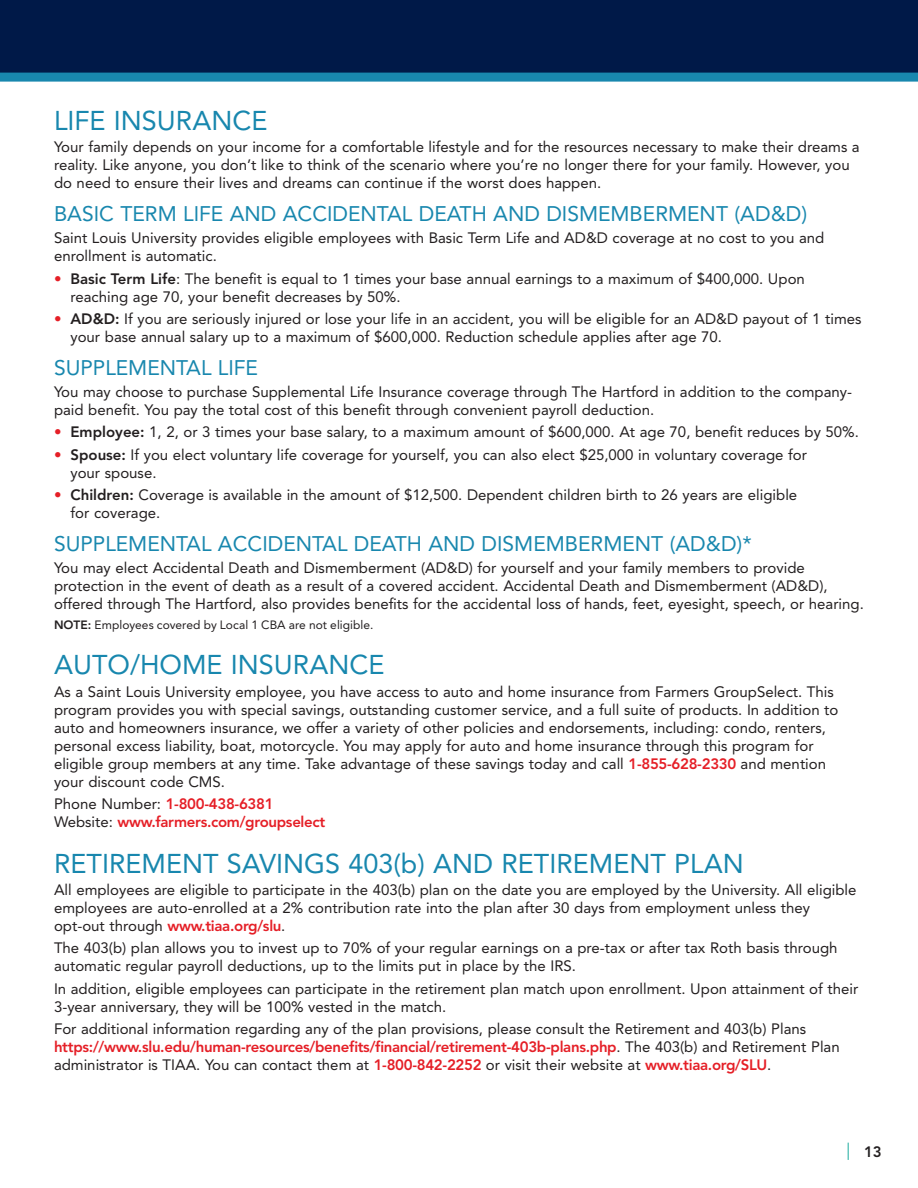
<style>
.page{position:relative;width:918px;height:1188px;background:#fff}
.page>*{position:absolute;margin:0;border:0;box-sizing:border-box;transform-origin:0 0}
.Heading_1{font:27px "Avenir LT Std";color:#1887ae}
.Heading_2{font:21px "Avenir LT Std";color:#1887ae}
.Body_Text{font:15px/18px "Avenir LT Std";color:#231f20}
.Body_Text-2{font:800 15px/18px "Avenir LT Std";letter-spacing:-.02em;color:#e51f27}
.t1{font:800 15px "Avenir LT Std";color:#231f20}
.Footnote{font:12px "Avenir LT Std";letter-spacing:.005em;color:#231f20}
.s1{font-weight:800;color:#e51f27}
.s2{font-weight:800}
.s3{font-weight:400;color:#231f20}
</style>
<div class="page">
<div style="left:0;top:0;width:918px;height:77px;background:#001948"></div>
<div style="left:0;top:73px;width:918px;height:9px;background:#1887ae"></div>
<svg style="left:848px;top:1143px;width:1px;height:17px"></svg>
<p class="Heading_1" style="left:54px;top:105px;width:215px">LIFE INSURANCE</p>
<p class="Body_Text" style="left:54px;top:138px;width:807px">Your family depends on your income for a comfortable lifestyle and for the resources necessary to make their dreams a reality. Like anyone, you don’t like to think of the scenario where you’re no longer there for your family. However, you do need to ensure their lives and dreams can continue if the worst does happen.</p>
<p class="Heading_2" style="left:54px;top:201px;width:755px">BASIC TERM LIFE AND ACCIDENTAL DEATH AND DISMEMBERMENT (AD&amp;D)</p>
<p class="Body_Text" style="left:54px;top:229px;width:772px">Saint Louis University provides eligible employees with Basic Term Life and AD&amp;D coverage at no cost to you and enrollment is automatic.</p>
<p class="Body_Text" style="left:70px;top:269px;width:736px;text-indent:-16px"><span class="s1">•</span> <span class="s2">Basic Term Life</span>: The benefit is equal to 1 times your base annual earnings to a maximum of $400,000. Upon reaching age 70, your benefit decreases by 50%.</p>
<p class="Body_Text" style="left:70px;top:310px;width:793px;text-indent:-16px"><span class="s1">•</span> <span class="s2">AD&amp;D:</span> If you are seriously injured or lose your life in an accident, you will be eligible for an AD&amp;D payout of 1 times your base annual salary up to a maximum of $600,000. Reduction schedule applies after age 70.</p>
<p class="Heading_2" style="left:54px;top:355px;width:206px">SUPPLEMENTAL LIFE</p>
<p class="Body_Text" style="left:54px;top:383px;width:800px">You may choose to purchase Supplemental Life Insurance coverage through The Hartford in addition to the company&shy;paid benefit. You pay the total cost of this benefit through convenient payroll deduction.</p>
<p class="Body_Text" style="left:54px;top:423px;width:806px"><span class="s1">•</span> <span class="s2">Employee:</span> 1, 2, or 3 times your base salary, to a maximum amount of $600,000. At age 70, benefit reduces by 50%.</p>
<p class="Body_Text" style="left:70px;top:446px;width:738px;text-indent:-16px"><span class="s1">•</span> <span class="s2">Spouse:</span> If you elect voluntary life coverage for yourself, you can also elect $25,000 in voluntary coverage for your spouse.</p>
<p class="Body_Text" style="left:70px;top:486px;width:728px;text-indent:-16px"><span class="s1">•</span> <span class="s2">Children:</span> Coverage is available in the amount of $12,500. Dependent children birth to 26 years are eligible for coverage.</p>
<p class="Heading_2" style="left:54px;top:531px;width:699px">SUPPLEMENTAL ACCIDENTAL DEATH AND DISMEMBERMENT (AD&amp;D)*</p>
<p class="Body_Text" style="left:54px;top:559px;width:811px">You may elect Accidental Death and Dismemberment (AD&amp;D) for yourself and your family members to provide protection in the event of death as a result of a covered accident. Accidental Death and Dismemberment (AD&amp;D), offered through The Hartford, also provides benefits for the accidental loss of hands, feet, eyesight, speech, or hearing.</p>
<p class="Footnote" style="left:54px;top:617px;width:321px"><span class="s2">NOTE:</span> Employees covered by Local 1 CBA are not eligible.</p>
<p class="Heading_1" style="left:54px;top:649px;width:332px">AUTO/HOME INSURANCE</p>
<p class="Body_Text" style="left:54px;top:682px;width:786px">As a Saint Louis University employee, you have access to auto and home insurance from Farmers GroupSelect. This program provides you with special savings, outstanding customer service, and a full suite of products. In addition to auto and homeowners insurance, we offer a variety of other policies and endorsements, including: condo, renters, personal excess liability, boat, motorcycle. You may apply for auto and home insurance through this program for eligible group members at any time. Take advantage of these savings today and call <span class="s1">1-855-628-2330</span> and mention your discount code CMS.</p>
<p class="Body_Text-2" style="left:54px;top:795px;width:273px"><span class="s3">Phone Number:</span> 1-800-438-6381<br><span class="s3">Website:</span> www.farmers.com/groupselect</p>
<p class="Heading_1" style="left:54px;top:847px;width:691px">RETIREMENT SAVINGS 403(b) AND RETIREMENT PLAN</p>
<p class="Body_Text" style="left:54px;top:881px;width:804px">All employees are eligible to participate in the 403(b) plan on the date you are employed by the University. All eligible employees are auto-enrolled at a 2% contribution rate into the plan after 30 days from employment unless they opt-out through <span class="s1">www.tiaa.org/slu</span>.</p>
<p class="Body_Text" style="left:54px;top:939px;width:785px">The 403(b) plan allows you to invest up to 70% of your regular earnings on a pre-tax or after tax Roth basis through automatic regular payroll deductions, up to the limits put in place by the IRS.</p>
<p class="Body_Text" style="left:54px;top:979px;width:806px">In addition, eligible employees can participate in the retirement plan match upon enrollment. Upon attainment of their<br>3-year anniversary, they will be 100% vested in the match.</p>
<p class="Body_Text" style="left:54px;top:1020px;width:787px">For additional information regarding any of the plan provisions, please consult the Retirement and 403(b) Plans <span class="s1">https://www.slu.edu/human-resources/benefits/financial/retirement-403b-plans.php</span>. The 403(b) and Retirement Plan administrator is TIAA. You can contact them at <span class="s1">1-800-842-2252</span> or visit their website at <span class="s1">www.tiaa.org/SLU</span>.</p>
<p class="t1" style="left:864px;top:1143px;width:19px">13</p>
</div>
